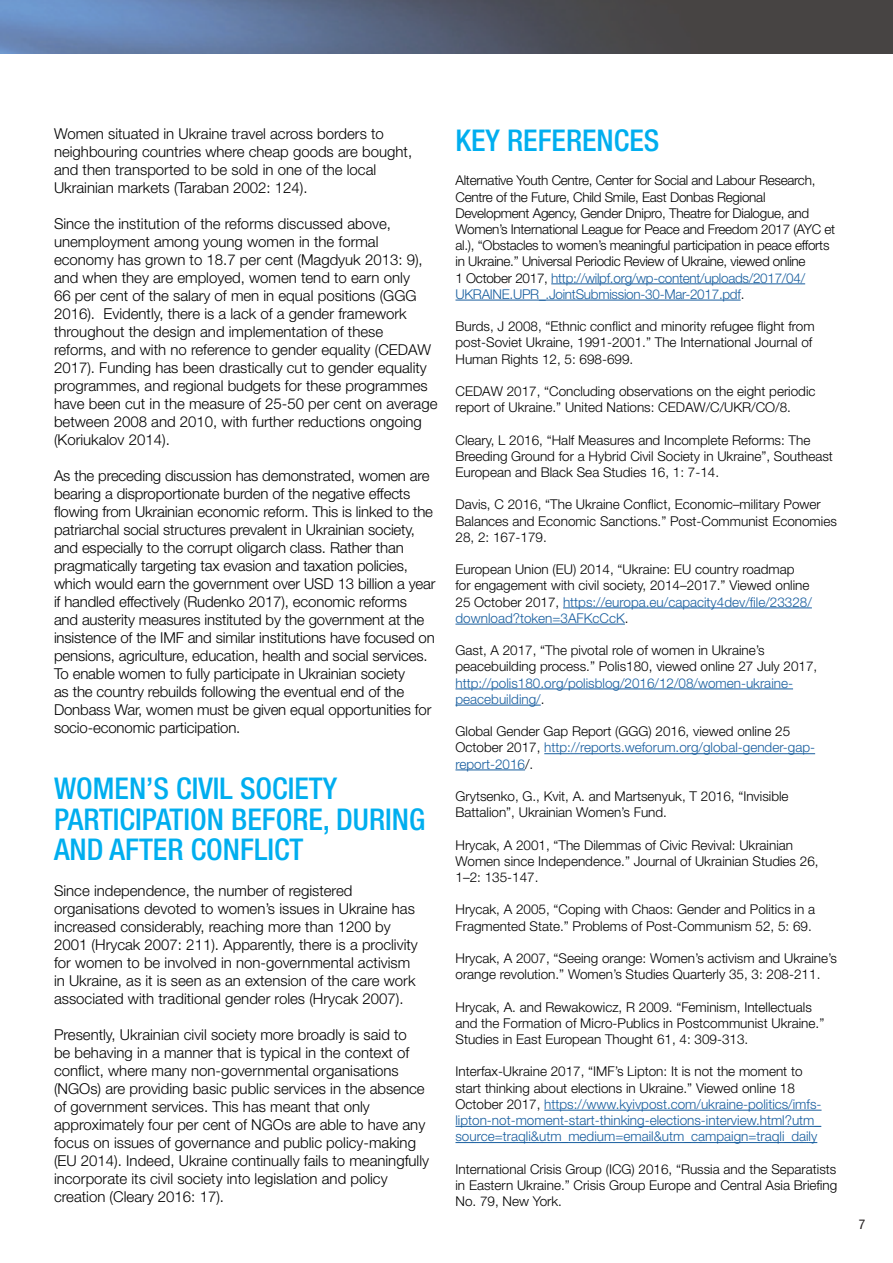
<style>
.page{position:relative;width:893px;height:1263px;background:#fff}
.page>*{position:absolute;margin:0;border:0;box-sizing:border-box;transform-origin:0 0}
.t1{font:500 condensed 30px/30px "Helvetica Neue";color:#00aeef}
.t2{font:300 15px/18px "Helvetica Neue";color:#000}
.t3{font:300 13.5px/16.2px "Helvetica Neue";color:#000}
.t4{font:300 13.5px/16.2px "Helvetica Neue";letter-spacing:-.02em;color:#000}
.t5{font:300 13.5px/16.2px "Helvetica Neue";color:#175d9e}
.t6{font:condensed 13.5px "Helvetica Neue";color:#231f20}
.s1{color:#175d9e}
.s2{color:#000}
</style>
<div class="page">
<img style="left:0;top:0;width:893px;height:54px">
<hr style="left:551px;top:283px;width:254px;height:1px;background:#175d9e">
<hr style="left:455px;top:300px;width:286px;height:1px;background:#175d9e">
<hr style="left:563px;top:607px;width:249px;height:1px;background:#175d9e">
<hr style="left:455px;top:624px;width:170px;height:1px;background:#175d9e">
<hr style="left:455px;top:688px;width:338px;height:1px;background:#175d9e">
<hr style="left:455px;top:705px;width:86px;height:1px;background:#175d9e">
<hr style="left:544px;top:753px;width:271px;height:1px;background:#175d9e">
<hr style="left:455px;top:769px;width:70px;height:1px;background:#175d9e">
<hr style="left:544px;top:1110px;width:277px;height:1px;background:#175d9e">
<hr style="left:455px;top:1126px;width:366px;height:1px;background:#175d9e">
<hr style="left:455px;top:1142px;width:362px;height:1px;background:#175d9e">
<p class="t2" style="left:54px;top:125px;width:360px">Women situated in Ukraine travel across borders to neighbouring countries where cheap goods are bought, and then transported to be sold in one of the local Ukrainian markets (Taraban 2002: 124).</p>
<p class="t2" style="left:54px;top:215px;width:385px">Since the institution of the reforms discussed above, unemployment among young women in the formal economy has grown to 18.7 per cent (Magdyuk 2013: 9), and when they are employed, women tend to earn only<br>66 per cent of the salary of men in equal positions (GGG 2016). Evidently, there is a lack of a gender framework throughout the design and implementation of these reforms, and with no reference to gender equality (CEDAW 2017). Funding has been drastically cut to gender equality programmes, and regional budgets for these programmes have been cut in the measure of 25-50 per cent on average between 2008 and 2010, with further reductions ongoing (Koriukalov 2014).</p>
<p class="t2" style="left:54px;top:467px;width:383px">As the preceding discussion has demonstrated, women are bearing a disproportionate burden of the negative effects flowing from Ukrainian economic reform. This is linked to the patriarchal social structures prevalent in Ukrainian society, and especially to the corrupt oligarch class. Rather than pragmatically targeting tax evasion and taxation policies, which would earn the government over USD 13 billion a year if handled effectively (Rudenko 2017), economic reforms<br>and austerity measures instituted by the government at the insistence of the IMF and similar institutions have focused on pensions, agriculture, education, health and social services.<br>To enable women to fully participate in Ukrainian society<br>as the country rebuilds following the eventual end of the Donbass War, women must be given equal opportunities for socio-economic participation.</p>
<h1 class="t1" style="left:54px;top:773px;width:373px">WOMEN’S CIVIL SOCIETY<br>PARTICIPATION BEFORE, DURING<br>AND AFTER CONFLICT</h1>
<p class="t2" style="left:54px;top:881px;width:365px">Since independence, the number of registered organisations devoted to women’s issues in Ukraine has increased considerably, reaching more than 1200 by 2001 (Hrycak 2007: 211). Apparently, there is a proclivity for women to be involved in non-governmental activism in Ukraine, as it is seen as an extension of the care work associated with traditional gender roles (Hrycak 2007).</p>
<p class="t2" style="left:54px;top:1025px;width:377px">Presently, Ukrainian civil society more broadly is said to<br>be behaving in a manner that is typical in the context of conflict, where many non-governmental organisations (NGOs) are providing basic public services in the absence of government services. This has meant that only approximately four per cent of NGOs are able to have any focus on issues of governance and public policy-making (EU 2014). Indeed, Ukraine continually fails to meaningfully incorporate its civil society into legislation and policy creation (Cleary 2016: 17).</p>
<h1 class="t1" style="left:455px;top:125px;width:205px">KEY REFERENCES</h1>
<p class="t4" style="left:455px;top:172px;width:381px">Alternative Youth Centre, Center for Social and Labour Research, Centre of the Future, Child Smile, East Donbas Regional Development Agency, Gender Dnipro, Theatre for Dialogue, and Women’s International League for Peace and Freedom 2017 (AYC et al.), “Obstacles to women’s meaningful participation in peace efforts in Ukraine.” Universal Periodic Review of Ukraine, viewed online<br>1 October 2017, <span class="s1">http://wilpf.org/wp-content/uploads/2017/04/ UKRAINE.UPR_.JointSubmission-30-Mar-2017.pdf</span>.</p>
<p class="t3" style="left:455px;top:318px;width:361px">Burds, J 2008, “Ethnic conflict and minority refugee flight from post-Soviet Ukraine, 1991-2001.” The International Journal of<br>Human Rights 12, 5: 698-699.</p>
<p class="t3" style="left:455px;top:383px;width:362px">CEDAW 2017, “Concluding observations on the eight periodic report of Ukraine.” United Nations: CEDAW/C/UKR/CO/8.</p>
<p class="t3" style="left:455px;top:431px;width:379px">Cleary, L 2016, “Half Measures and Incomplete Reforms: The<br>Breeding Ground for a Hybrid Civil Society in Ukraine”, Southeast<br>European and Black Sea Studies 16, 1: 7-14.</p>
<p class="t3" style="left:455px;top:496px;width:383px">Davis, C 2016, “The Ukraine Conflict, Economic–military Power<br>Balances and Economic Sanctions.” Post-Communist Economies<br>28, 2: 167-179.</p>
<p class="t3" style="left:455px;top:561px;width:358px">European Union (EU) 2014, “Ukraine: EU country roadmap for engagement with civil society, 2014–2017.” Viewed online 25 October 2017, <span class="s1">https://europa.eu/capacity4dev/file/23328/ download?token=3AFKcCcK</span>.</p>
<p class="t3" style="left:455px;top:642px;width:363px">Gast, A 2017, “The pivotal role of women in Ukraine’s peacebuilding process.” Polis180, viewed online 27 July 2017,</p>
<p class="t5" style="left:455px;top:674px;width:339px">http://polis180.org/polisblog/2016/12/08/women-ukraine&shy;peacebuilding/<span class="s2">.</span></p>
<p class="t3" style="left:455px;top:723px;width:361px">Global Gender Gap Report (GGG) 2016, viewed online 25<br>October 2017, <span class="s1">http://reports.weforum.org/global-gender-gap&shy;report-2016</span>/.</p>
<p class="t3" style="left:455px;top:788px;width:335px">Grytsenko, G., Kvit, A. and Martsenyuk, T 2016, “Invisible<br>Battalion”, Ukrainian Women’s Fund.</p>
<p class="t3" style="left:455px;top:836px;width:365px">Hrycak, A 2001, “The Dilemmas of Civic Revival: Ukrainian<br>Women since Independence.” Journal of Ukrainian Studies 26,<br>1–2: 135-147.</p>
<p class="t3" style="left:455px;top:901px;width:361px">Hrycak, A 2005, “Coping with Chaos: Gender and Politics in a<br>Fragmented State.” Problems of Post-Communism 52, 5: 69.</p>
<p class="t3" style="left:455px;top:950px;width:383px">Hrycak, A 2007, “Seeing orange: Women’s activism and Ukraine’s orange revolution.” Women’s Studies Quarterly 35, 3: 208-211.</p>
<p class="t3" style="left:455px;top:998px;width:370px">Hrycak, A. and Rewakowicz, R 2009. “Feminism, Intellectuals and the Formation of Micro-Publics in Postcommunist Ukraine.”<br>Studies in East European Thought 61, 4: 309-313.</p>
<p class="t5" style="left:455px;top:1063px;width:368px"><span class="s2">Interfax-Ukraine 2017, “IMF’s Lipton: It is not the moment to start thinking about elections in Ukraine.” Viewed online 18<br>October 2017,</span> https://www.kyivpost.com/ukraine-politics/imfs&shy;lipton-not-moment-start-thinking-elections-interview.html?utm_ source=traqli&amp;utm_medium=email&amp;utm_campaign=traqli_daily</p>
<p class="t3" style="left:455px;top:1160px;width:383px;text-align:justify">International Crisis Group (ICG) 2016, “Russia and the Separatists in Eastern Ukraine.” Crisis Group Europe and Central Asia Briefing No. 79, New York.</p>
<p class="t6" style="left:859px;top:1216px;width:8px">7</p>
</div>
